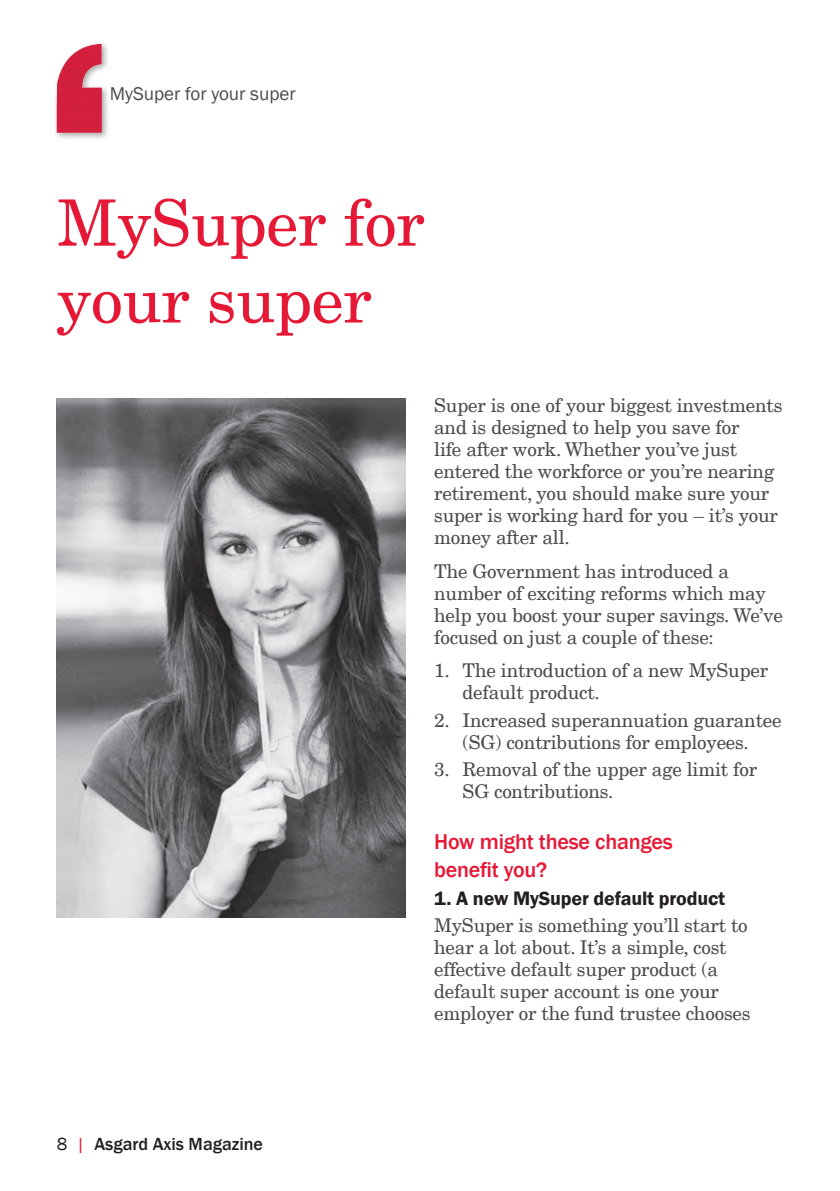
<style>
.page{position:relative;width:840px;height:1191px;background:#fff}
.page>*{position:absolute;margin:0;border:0;box-sizing:border-box;transform-origin:0 0}
.t1{font:64px/76.8px "New Century Schlbk LT Std";letter-spacing:-.005em;color:#e51836}
.t2{font:500 22px/28px "Franklin Gothic";letter-spacing:-.01em;color:#e51836}
.t3{font:20px "Franklin Gothic Demi";letter-spacing:-.01em;color:#231f20}
.t4{font:19px/22px "New Century Schlbk LT Std";letter-spacing:-.01em;color:#4b4c4d}
.t5{font:19px "Franklin Gothic";color:#4b4c4d}
.t6{font:500 18px "Franklin Gothic";color:#231f20}
.s1{font-weight:400}
.s2{font-weight:400;color:#e51836}
</style>
<div class="page">
<div style="left:53px;top:40px;width:57px;height:101px;background:#231f20;opacity:.4"></div>
<svg style="left:57px;top:42px;width:45px;height:2px"></svg>
<img style="left:57px;top:44px;width:45px;height:89px">
<img style="left:57px;top:398px;width:348px;height:519px">
<p class="t5" style="left:110px;top:82px;width:187px">MySuper for your super</p>
<h1 class="t1" style="left:57px;top:184px;width:369px">MySuper for your super</h1>
<p class="t4" style="left:434px;top:394px;width:349px">Super is one of your biggest investments and is designed to help you save for<br>life after work. Whether you’ve just entered the workforce or you’re nearing retirement, you should make sure your super is working hard for you – it’s your money after all.</p>
<p class="t4" style="left:434px;top:560px;width:350px">The Government has introduced a number of exciting reforms which may help you boost your super savings. We’ve focused on just a couple of these:</p>
<p class="t4" style="left:462px;top:659px;width:307px;text-indent:-28px">1. The introduction of a new MySuper default product.</p>
<p class="t4" style="left:434px;top:709px;width:349px;text-align:center">2. Increased superannuation guarantee (SG) contributions for employees.</p>
<p class="t4" style="left:462px;top:758px;width:296px;text-indent:-28px">3. Removal of the upper age limit for<br>SG contributions.</p>
<p class="t2" style="left:434px;top:828px;width:240px">How might these changes benefit you?</p>
<p class="t3" style="left:434px;top:885px;width:292px">1. A new MySuper default product</p>
<p class="t4" style="left:434px;top:914px;width:318px">MySuper is something you’ll start to hear a lot about. It’s a simple, cost effective default super product (a default super account is one your employer or the fund trustee chooses</p>
<p class="t6" style="left:57px;top:1133px;width:208px"><span class="s1">8</span> <span class="s2">|</span> Asgard Axis Magazine</p>
</div>
